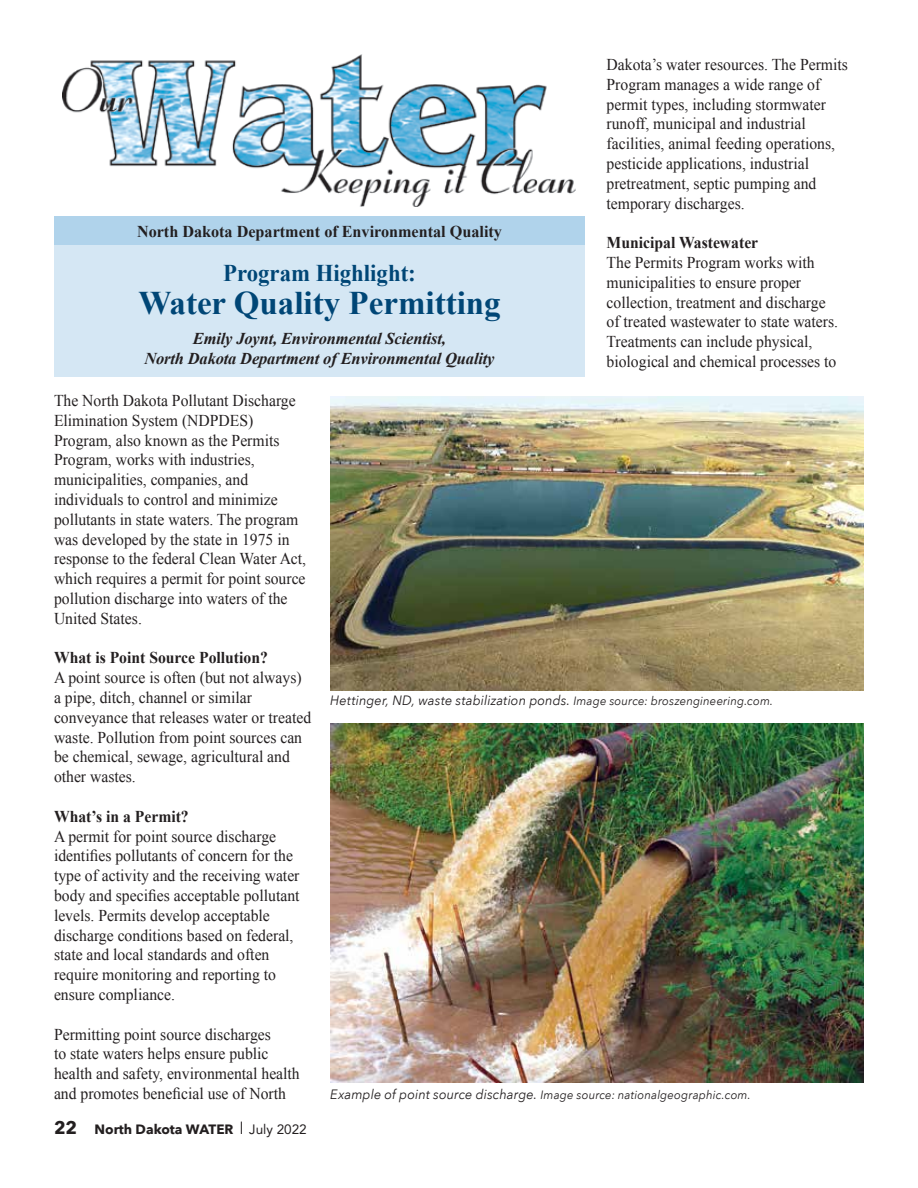
<style>
.page{position:relative;width:918px;height:1188px;background:#fff}
.page>*{position:absolute;margin:0;border:0;box-sizing:border-box;transform-origin:0 0}
.t1{font:700 33px "Times New Roman";color:#004676}
.t2{font:700 24px "Times New Roman";color:#004676;scale:.95 1}
.t3{font:16.5px/19.8px "Times New Roman";color:#231f20;scale:.95 1}
.t4{font:italic 700 16.5px/19.5px "Times New Roman";letter-spacing:-.01em;color:#231f20;text-align:center}
.t5{font:700 16.5px "Times New Roman";color:#231f20;scale:.95 1}
.t6{font:700 16.5px "Times New Roman";color:#231f20}
.t7{font:italic 13.5px "Avenir Next";letter-spacing:.01em;color:#231f20;scale:.95 1}
.t8{font:700 13.5px "Avenir Next";color:#231f20}
.t9{font:italic 12px "Avenir Next";letter-spacing:.015em;color:#231f20;scale:.95 1}
.s1{font-size:12px}
.s2{font-size:13.5px}
.s3{font-size:18px}
.s4{font-family:"Avenir";font-weight:400}
</style>
<div class="page">
<img style="left:63px;top:54px;width:513px;height:153px">
<div style="left:54px;top:217px;width:531px;height:28px;background:#b0d3eb"></div>
<div style="left:54px;top:245px;width:531px;height:132px;background:#d5e7f4"></div>
<img style="left:330px;top:396px;width:534px;height:295px">
<img style="left:330px;top:723px;width:534px;height:360px">
<svg style="left:241px;top:1122px;width:1px;height:12px"></svg>
<p class="t3" style="left:607px;top:54px;width:256px">Dakota’s water resources. The Permits Program manages a wide range of permit types, including stormwater runoff, municipal and industrial facilities, animal feeding operations, pesticide applications, industrial pretreatment, septic pumping and temporary discharges.</p>
<p class="t5" style="left:607px;top:231px;width:161px">Municipal Wastewater</p>
<p class="t3" style="left:607px;top:252px;width:245px">The Permits Program works with municipalities to ensure proper collection, treatment and discharge of treated wastewater to state waters.<br>Treatments can include physical, biological and chemical processes to</p>
<p class="t6" style="left:137px;top:220px;width:366px">North Dakota Department of Environmental Quality</p>
<h2 class="t2" style="left:223px;top:256px;width:204px">Program Highlight:</h2>
<h1 class="t1" style="left:138px;top:280px;width:364px">Water Quality Permitting</h1>
<p class="t4" style="left:144px;top:329px;width:352px">Emily Joynt, Environmental Scientist,<br>North Dakota Department of Environmental Quality</p>
<p class="t3" style="left:54px;top:390px;width:267px">The North Dakota Pollutant Discharge Elimination System (NDPDES)<br>Program, also known as the Permits Program, works with industries, municipalities, companies, and individuals to control and minimize pollutants in state waters. The program was developed by the state in 1975 in response to the federal Clean Water Act, which requires a permit for point source pollution discharge into waters of the United States.</p>
<p class="t5" style="left:54px;top:646px;width:227px">What is Point Source Pollution?</p>
<p class="t3" style="left:54px;top:667px;width:272px">A point source is often (but not always) a pipe, ditch, channel or similar conveyance that releases water or treated waste. Pollution from point sources can be chemical, sewage, agricultural and other wastes.</p>
<p class="t5" style="left:54px;top:805px;width:143px">What’s in a Permit?</p>
<p class="t3" style="left:54px;top:826px;width:260px">A permit for point source discharge identifies pollutants of concern for the type of activity and the receiving water body and specifies acceptable pollutant levels. Permits develop acceptable discharge conditions based on federal, state and local standards and often require monitoring and reporting to ensure compliance.</p>
<p class="t3" style="left:54px;top:1024px;width:260px">Permitting point source discharges<br>to state waters helps ensure public health and safety, environmental health and promotes beneficial use of North</p>
<p class="t7" style="left:330px;top:689px;width:468px">Hettinger, ND, waste stabilization ponds. <span class="s1">Image source: broszengineering.com.</span></p>
<p class="t9" style="left:330px;top:1084px;width:444px"><span class="s2">Example of point source discharge.</span> Image source: nationalgeographic.com.</p>
<p class="t8" style="left:54px;top:1118px;width:254px"><span class="s3">22</span> North Dakota WATER <span class="s4">July 2022</span></p>
</div>
